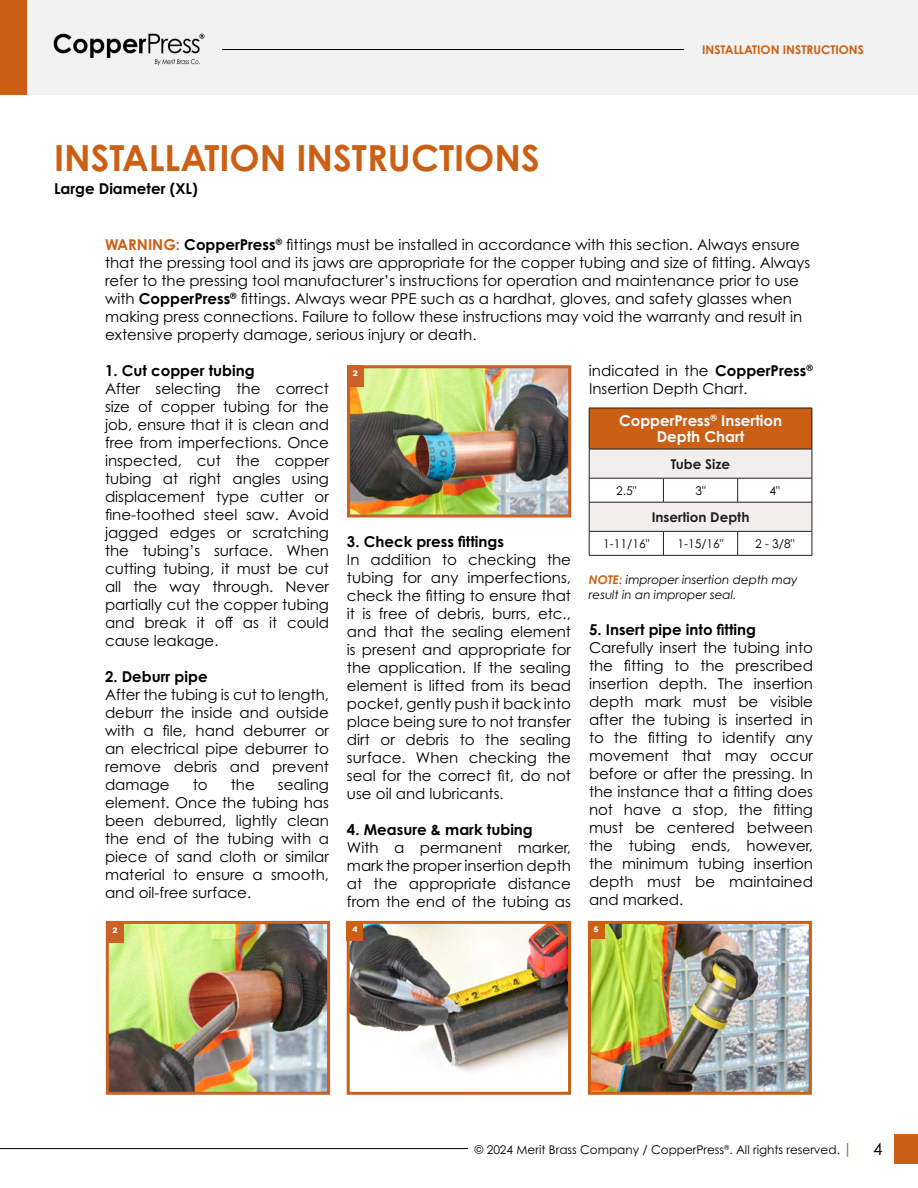
<style>
.page{position:relative;width:918px;height:1188px;background:#fff}
.page>*{position:absolute;margin:0;border:0;box-sizing:border-box;transform-origin:0 0}
.t1{font:700 36px "Century Gothic Pro";color:#cb6015}
.t2{font:15px/18px "Century Gothic Pro";color:#000;text-align:justify}
.t3{font:700 15px "Century Gothic Pro";color:#000}
.t4{font:700 15px/16.5px "Century Gothic Pro";color:#f7fcfe;text-align:center}
.t5{font:700 15px "Century Gothic Pro";color:#fff}
.t6{font:700 13.5px "Century Gothic Pro";color:#231f20}
.t7{font:12px "Century Gothic Pro";color:#000}
.t8{font:italic 12px/15px "Century Gothic Pro";color:#000}
.t9{font:700 12px "Century Gothic Pro";color:#cb6015}
.s1{font-weight:700;color:#cb6015}
.s2{font-weight:700}
.s3{font-weight:700;font-size:15px;color:#cb6015}
.s4{font-size:16.95px}
</style>
<div class="page">
<div style="left:27px;top:0;width:891px;height:95px;background:#f2f2f2"></div>
<hr style="left:0;top:1148px;width:468px;height:1px;background:#000">
<div style="left:894px;top:1134px;width:24px;height:29px;background:#cb6015"></div>
<div style="left:0;top:0;width:27px;height:95px;background:#cb6015"></div>
<hr style="left:222px;top:49px;width:462px;height:1px;background:#000">
<img style="left:53px;top:33px;width:152px;height:33px">
<div style="left:589px;top:408px;width:223px;height:41px;background:#cb6015"></div>
<hr style="left:589px;top:555px;width:74px;height:1px;background:#221f20">
<hr style="left:663px;top:555px;width:75px;height:1px;background:#221f20">
<hr style="left:738px;top:555px;width:74px;height:1px;background:#221f20">
<hr style="left:589px;top:408px;width:1px;height:41px;background:#221f20">
<hr style="left:589px;top:408px;width:74px;height:1px;background:#221f20">
<hr style="left:663px;top:408px;width:75px;height:1px;background:#221f20">
<hr style="left:738px;top:408px;width:74px;height:1px;background:#221f20">
<hr style="left:812px;top:408px;width:1px;height:41px;background:#221f20">
<svg style="left:589px;top:449px;width:224px;height:106px"></svg>
<hr style="left:589px;top:531px;width:74px;height:1px;background:#221f20">
<hr style="left:663px;top:531px;width:75px;height:1px;background:#221f20">
<hr style="left:738px;top:531px;width:74px;height:1px;background:#221f20">
<img style="left:351px;top:925px;width:216px;height:147px">
<div style="left:347px;top:921px;width:224px;height:174px;border:3px solid #cb6015"></div>
<div style="left:347px;top:921px;width:16px;height:20px;background:#cb6015"></div>
<img style="left:592px;top:925px;width:216px;height:166px">
<div style="left:588px;top:921px;width:224px;height:174px;border:3px solid #cb6015"></div>
<div style="left:588px;top:921px;width:16px;height:17px;background:#cb6015"></div>
<img style="left:110px;top:925px;width:216px;height:166px">
<div style="left:106px;top:921px;width:224px;height:174px;border:3px solid #ca6128"></div>
<div style="left:107px;top:922px;width:16px;height:21px;background:#ca6128"></div>
<img style="left:351px;top:369px;width:216px;height:144px">
<div style="left:347px;top:365px;width:224px;height:152px;border:3px solid #ca6128"></div>
<div style="left:347px;top:365px;width:16px;height:22px;background:#ca6128"></div>
<h1 class="t1" style="left:54px;top:136px;width:487px">INSTALLATION INSTRUCTIONS</h1>
<p class="t3" style="left:54px;top:179px;width:145px">Large Diameter (XL)</p>
<p class="t9" style="left:702px;top:42px;width:163px">INSTALLATION INSTRUCTIONS</p>
<p class="t2" style="left:105px;top:236px;width:707px;text-align:left"><span class="s1">WARNING:</span> <span class="s2">CopperPress</span><sup>®</sup> fittings must be installed in accordance with this section. Always ensure that the pressing tool and its jaws are appropriate for the copper tubing and size of fitting. Always refer to the pressing tool manufacturer’s instructions for operation and maintenance prior to use with <span class="s2">CopperPress</span><sup>®</sup> fittings. Always wear PPE such as a hardhat, gloves, and safety glasses when making press connections. Failure to follow these instructions may void the warranty and result in extensive property damage, serious injury or death.</p>
<p class="t3" style="left:105px;top:362px;width:151px">1. Cut copper tubing</p>
<p class="t2" style="left:105px;top:380px;width:226px">After selecting the correct size of copper tubing for the job, ensure that it is clean and free from imperfections. Once inspected, cut the copper tubing at right angles using displacement type cutter or fine-toothed steel saw. Avoid jagged edges or scratching the tubing’s surface. When cutting tubing, it must be cut all the way through. Never partially cut the copper tubing and break it off as it could cause leakage.</p>
<p class="t3" style="left:105px;top:668px;width:104px">2. Deburr pipe</p>
<p class="t2" style="left:105px;top:686px;width:226px">After the tubing is cut to length, deburr the inside and outside with a file, hand deburrer or an electrical pipe deburrer to remove debris and prevent damage</p>
<p class="t2" style="left:589px;top:362px;width:226px">indicated in the <span class="s2">CopperPress</span><sup>®<br></sup>Insertion Depth Chart.</p>
<p class="t4" style="left:619px;top:412px;width:164px">CopperPress<sup>®</sup> Insertion<br>Depth Chart</p>
<p class="t6" style="left:671px;top:455px;width:61px">Tube Size</p>
<p class="t7" style="left:616px;top:483px;width:22px">2.5"</p>
<p class="t7" style="left:695px;top:483px;width:12px">3"</p>
<p class="t7" style="left:770px;top:483px;width:12px">4"</p>
<p class="t6" style="left:652px;top:508px;width:99px">Insertion Depth</p>
<p class="t7" style="left:603px;top:536px;width:48px">1-11/16"</p>
<p class="t7" style="left:677px;top:536px;width:48px">1-15/16"</p>
<p class="t7" style="left:755px;top:536px;width:41px">2 - 3/8"</p>
<p class="t8" style="left:589px;top:572px;width:210px"><span class="s1">NOTE:</span> improper insertion depth may result in an improper seal.</p>
<p class="t3" style="left:589px;top:620px;width:169px">5. Insert pipe into fitting</p>
<p class="t2" style="left:589px;top:638px;width:226px">Carefully insert the tubing into the fitting to the prescribed insertion depth. The insertion depth mark must be visible after the tubing is inserted in to the fitting to identify any movement that may occur before or after the pressing. In the instance that a fitting does not have a stop, the fitting must be centered between the tubing ends, however, the minimum tubing insertion depth must be maintained and marked.</p>
<p class="t5" style="left:353px;top:362px;width:7px">2</p>
<p class="t3" style="left:347px;top:532px;width:159px">3. Check press fittings</p>
<p class="t2" style="left:347px;top:550px;width:226px">In addition to checking the tubing for any imperfections, check the fitting to ensure that it is free of debris, burrs, etc., and that the sealing element is present and appropriate for the application. If the sealing element is lifted from its bead pocket, gently push it back into place being sure to not transfer dirt or debris to the sealing surface. When checking the seal for the correct fit, do not use oil and lubricants.</p>
<p class="t3" style="left:347px;top:820px;width:187px">4. Measure &amp; mark tubing</p>
<p class="t2" style="left:347px;top:838px;width:226px">With a permanent marker, mark the proper insertion depth at the appropriate distance from the end of the tubing as</p>
<p class="t2" style="left:105px;top:776px;width:226px;text-indent:173px">sealing element. Once the tubing has been deburred, lightly clean the end of the tubing with a piece of sand cloth or similar material to ensure a smooth, and oil-free surface.</p>
<p class="t2" style="left:193px;top:776px;width:16px">to</p>
<p class="t2" style="left:231px;top:776px;width:25px">the</p>
<p class="t5" style="left:113px;top:918px;width:7px">2</p>
<p class="t5" style="left:352px;top:917px;width:7px">4</p>
<p class="t5" style="left:594px;top:917px;width:7px">5</p>
<p class="t7" style="left:474px;top:1142px;width:410px">© 2024 Merit Brass Company / CopperPress<sup>®</sup>. All rights reserved. <span class="s3">|</span> <span class="s4">4</span></p>
</div>
